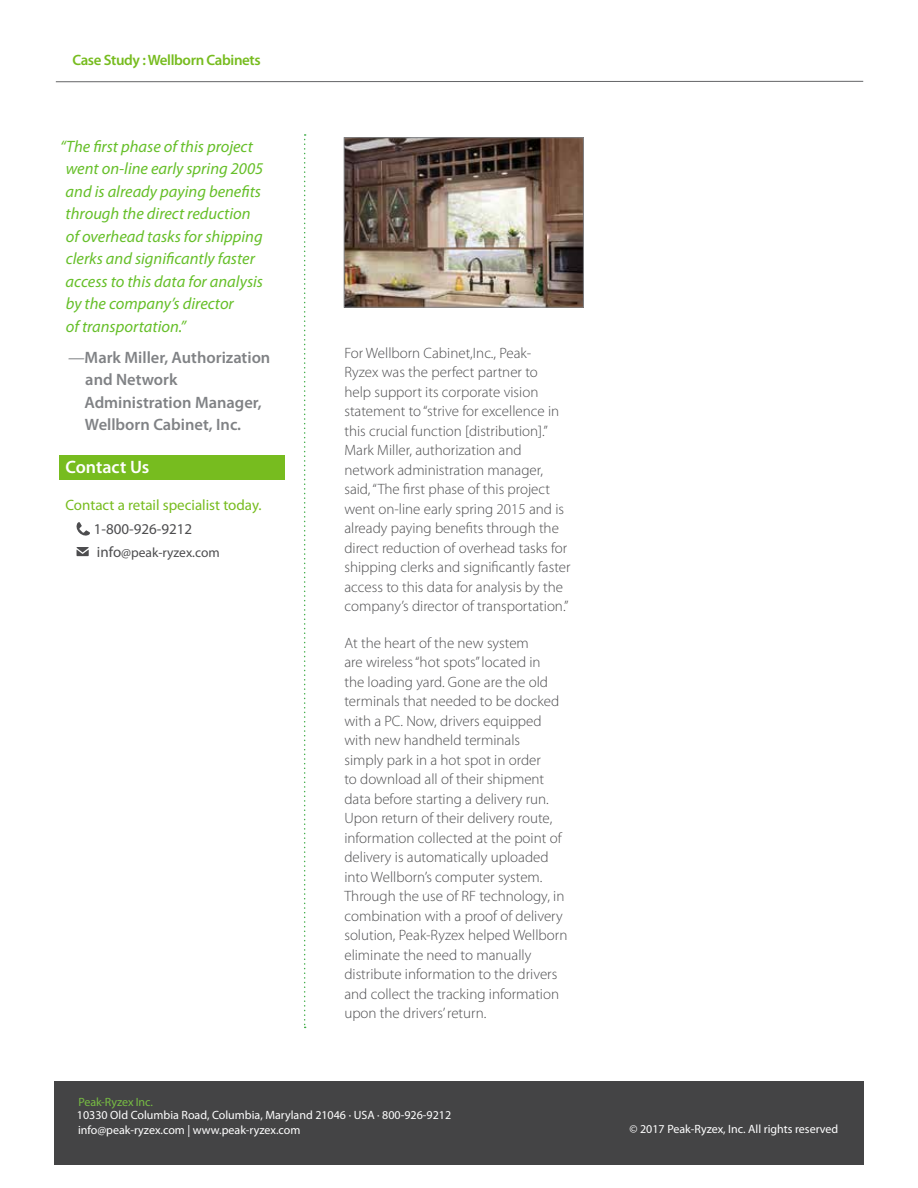
<style>
.page{position:relative;width:918px;height:1188px;background:#fff}
.page>*{position:absolute;margin:0;border:0;box-sizing:border-box;transform-origin:0 0}
.t1{font:600 18px "Myriad Pro";color:#fff}
.t2{font:italic 16.5px/22.5px "Myriad Pro";color:#66bf29}
.t3{font:600 16.5px/22.5px "Myriad Pro";color:#808285}
.t4{font:300 15px/19.5px "Myriad Pro";color:#4d4d4f}
.t5{font:15px "Myriad Pro";color:#77bc1f}
.t6{font:600 15px "Myriad Pro";letter-spacing:-.025em;color:#77bc1f}
.t7{font:15px "Myriad Pro";color:#4d4d4f}
.t8{font:600 15px "Myriad Pro";letter-spacing:.005em;color:#77bc1f}
.t9{font:13.5px "Myriad Pro";color:#4d4d4f}
.t10{font:600 13.5px "Myriad Pro";color:#68bd49}
.t11{font:12px "Myriad Pro";color:#fff}
.t12{font:12px "Myriad Pro";letter-spacing:-.015em;color:#77bc43}
.s1{font-weight:400;font-style:italic}
.s2{font-size:15px}
</style>
<div class="page">
<hr style="left:56px;top:81px;width:807px;height:1px;background:#636466">
<div style="left:54px;top:1081px;width:810px;height:84px;background:#444445"></div>
<div style="left:59px;top:456px;width:226px;height:24px;background:#77bc1f"></div>
<svg style="left:304px;top:134px;width:2px;height:894px"></svg>
<svg style="left:77px;top:522px;width:13px;height:14px"></svg>
<svg style="left:77px;top:547px;width:12px;height:9px"></svg>
<img style="left:346px;top:139px;width:236px;height:166px">
<div style="left:344px;top:137px;width:240px;height:170px;border:1px solid #808285"></div>
<p class="t6" style="left:72px;top:52px;width:190px">Case Study : Wellborn Cabinets</p>
<p class="t8" style="left:78px;top:57px;width:100px">Title Goes Here</p>
<p class="t2" style="left:66px;top:136px;width:199px;text-indent:-6px">“The first phase of this project went on-line early spring 2005 and is already paying benefits through the direct reduction of overhead tasks for shipping clerks and significantly faster access to this data for analysis by the company’s director<br>of transportation.”</p>
<p class="t3" style="left:84px;top:346px;width:188px;text-indent:-16px"><span class="s1">—</span>Mark Miller, Authorization and Network<br>Administration Manager,<br>Wellborn Cabinet, Inc.</p>
<p class="t1" style="left:66px;top:457px;width:85px">Contact Us</p>
<p class="t5" style="left:65px;top:497px;width:198px">Contact a retail specialist today.</p>
<p class="t7" style="left:94px;top:520px;width:100px">1-800-926-9212</p>
<p class="t9" style="left:97px;top:545px;width:124px"><span class="s2">info</span>@peak-ryzex.com</p>
<p class="t4" style="left:344px;top:343px;width:228px">For Wellborn Cabinet,Inc., Peak-<br>Ryzex was the perfect partner to<br>help support its corporate vision statement to “strive for excellence in this crucial function [distribution].” Mark Miller, authorization and network administration manager, said, “The first phase of this project went on-line early spring 2015 and is already paying benefits through the direct reduction of overhead tasks for shipping clerks and significantly faster access to this data for analysis by the company’s director of transportation.”</p>
<p class="t4" style="left:344px;top:633px;width:224px">At the heart of the new system<br>are wireless “hot spots” located in<br>the loading yard. Gone are the old terminals that needed to be docked with a PC. Now, drivers equipped with new handheld terminals<br>simply park in a hot spot in order<br>to download all of their shipment data before starting a delivery run.<br>Upon return of their delivery route, information collected at the point of delivery is automatically uploaded into Wellborn’s computer system.<br>Through the use of RF technology, in combination with a proof of delivery solution, Peak-Ryzex helped Wellborn eliminate the need to manually distribute information to the drivers and collect the tracking information upon the drivers’ return.</p>
<p class="t12" style="left:78px;top:1095px;width:76px">Peak-Ryzex Inc.</p>
<p class="t11" style="left:78px;top:1123px;width:224px">info@peak-ryzex.com | www.peak-ryzex.com</p>
<p class="t11" style="left:659px;top:1123px;width:8px">6</p>
<p class="t10" style="left:77px;top:1098px;width:94px">Peak-Ryzex, Inc.</p>
<p class="t11" style="left:77px;top:1108px;width:376px">10330 Old Columbia Road, Columbia, Maryland 21046 · USA · 800-926-9212</p>
<p class="t11" style="left:630px;top:1123px;width:210px">© 2017 Peak-Ryzex, Inc. All rights reserved</p>
</div>
